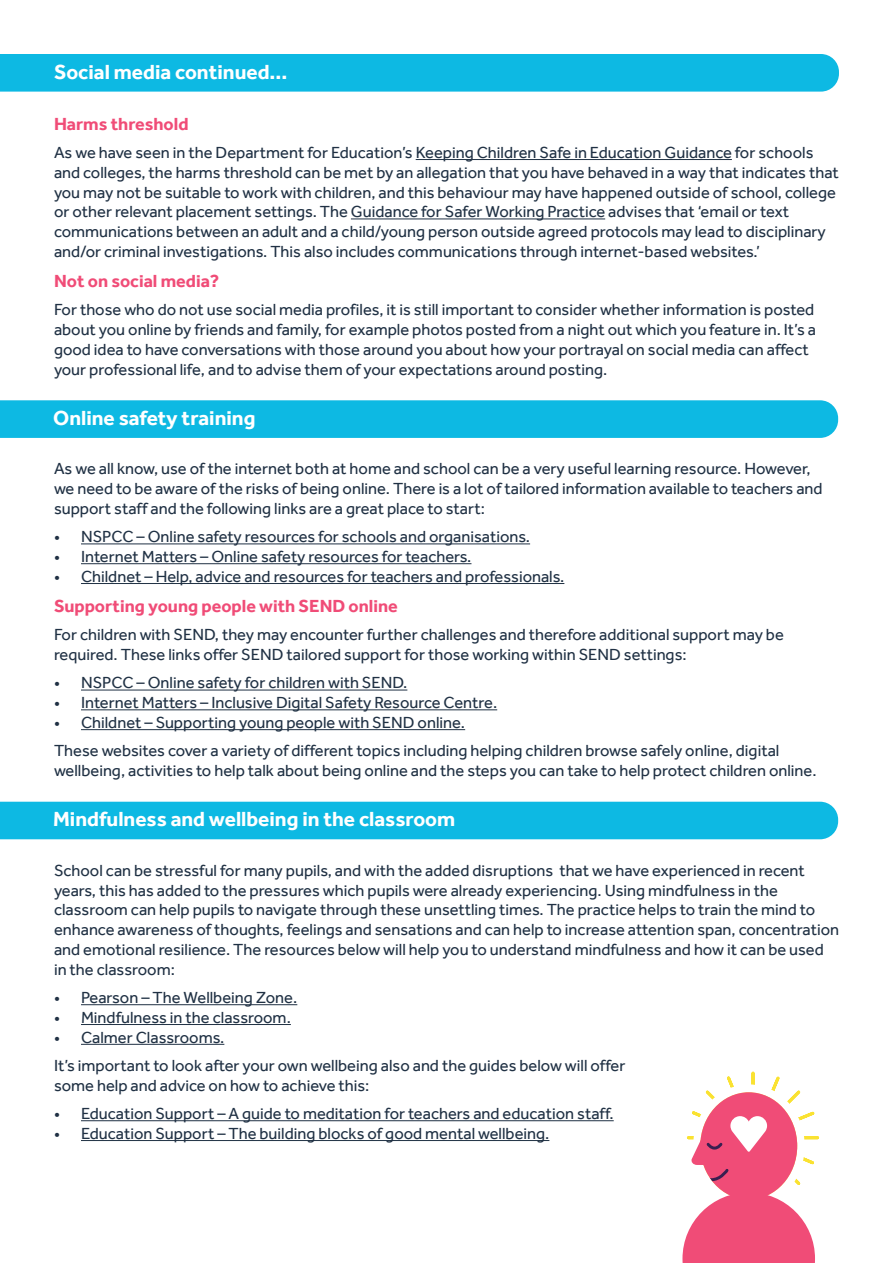
<style>
.page{position:relative;width:893px;height:1263px;background:#fff}
.page>*{position:absolute;margin:0;border:0;box-sizing:border-box;transform-origin:0 0}
.t1{font:700 21px "Effra";color:#fff}
.t2{font:700 18px "Effra";color:#f04c77}
.t3{font:16.5px/19.8px "Effra";color:#203144}
</style>
<div class="page">
<svg style="left:682px;top:1071px;width:138px;height:192px"></svg>
<hr style="left:416px;top:159px;width:316px;height:1px;background:#203144">
<hr style="left:351px;top:218px;width:254px;height:1px;background:#203144">
<div style="left:0;top:400px;width:838px;height:38px;background:#0db9e3"></div>
<hr style="left:81px;top:543px;width:449px;height:1px;background:#203144">
<hr style="left:81px;top:563px;width:390px;height:1px;background:#203144">
<hr style="left:81px;top:583px;width:483px;height:1px;background:#203144">
<hr style="left:81px;top:690px;width:326px;height:1px;background:#203144">
<hr style="left:81px;top:709px;width:416px;height:1px;background:#203144">
<hr style="left:81px;top:729px;width:384px;height:1px;background:#203144">
<div style="left:0;top:802px;width:838px;height:37px;background:#0db9e3"></div>
<hr style="left:81px;top:1004px;width:216px;height:1px;background:#203144">
<hr style="left:81px;top:1024px;width:210px;height:1px;background:#203144">
<hr style="left:81px;top:1044px;width:143px;height:1px;background:#203144">
<hr style="left:81px;top:1120px;width:533px;height:1px;background:#203144">
<hr style="left:81px;top:1140px;width:468px;height:1px;background:#203144">
<div style="left:0;top:54px;width:839px;height:38px;background:#0db9e3"></div>
<p class="t1" style="left:54px;top:59px;width:235px">Social media continued...</p>
<p class="t2" style="left:54px;top:113px;width:136px">Harms threshold</p>
<p class="t3" style="left:54px;top:142px;width:786px">As we have seen in the Department for Education’s Keeping Children Safe in Education Guidance for schools and colleges, the harms threshold can be met by an allegation that you have behaved in a way that indicates that you may not be suitable to work with children, and this behaviour may have happened outside of school, college or other relevant placement settings. The Guidance for Safer Working Practice advises that ‘email or text communications between an adult and a child/young person outside agreed protocols may lead to disciplinary and/or criminal investigations. This also includes communications through internet-based websites.’</p>
<p class="t2" style="left:54px;top:270px;width:167px">Not on social media?</p>
<p class="t3" style="left:54px;top:300px;width:763px">For those who do not use social media profiles, it is still important to consider whether information is posted about you online by friends and family, for example photos posted from a night out which you feature in. It’s a good idea to have conversations with those around you about how your portrayal on social media can affect your professional life, and to advise them of your expectations around posting.</p>
<p class="t1" style="left:53px;top:405px;width:204px">Online safety training</p>
<p class="t3" style="left:54px;top:459px;width:770px">As we all know, use of the internet both at home and school can be a very useful learning resource. However, we need to be aware of the risks of being online. There is a lot of tailored information available to teachers and support staff and the following links are a great place to start:</p>
<p class="t3" style="left:54px;top:527px;width:478px">• NSPCC – Online safety resources for schools and organisations.</p>
<p class="t3" style="left:54px;top:546px;width:419px">• Internet Matters – Online safety resources for teachers.</p>
<p class="t3" style="left:54px;top:566px;width:512px">• Childnet – Help, advice and resources for teachers and professionals.</p>
<p class="t2" style="left:54px;top:595px;width:345px">Supporting young people with SEND online</p>
<p class="t3" style="left:54px;top:625px;width:731px">For children with SEND, they may encounter further challenges and therefore additional support may be required. These links offer SEND tailored support for those working within SEND settings:</p>
<p class="t3" style="left:54px;top:673px;width:355px">• NSPCC – Online safety for children with SEND.</p>
<p class="t3" style="left:54px;top:693px;width:445px">• Internet Matters – Inclusive Digital Safety Resource Centre.</p>
<p class="t3" style="left:54px;top:712px;width:413px">• Childnet – Supporting young people with SEND online.</p>
<p class="t3" style="left:54px;top:741px;width:764px">These websites cover a variety of different topics including helping children browse safely online, digital wellbeing, activities to help talk about being online and the steps you can take to help protect children online.</p>
<p class="t1" style="left:53px;top:807px;width:404px">Mindfulness and wellbeing in the classroom</p>
<p class="t3" style="left:54px;top:860px;width:787px">School can be stressful for many pupils, and with the added disruptions that we have experienced in recent years, this has added to the pressures which pupils were already experiencing. Using mindfulness in the classroom can help pupils to navigate through these unsettling times. The practice helps to train the mind to enhance awareness of thoughts, feelings and sensations and can help to increase attention span, concentration and emotional resilience. The resources below will help you to understand mindfulness and how it can be used in the classroom:</p>
<p class="t3" style="left:54px;top:987px;width:245px">• Pearson – The Wellbeing Zone.</p>
<p class="t3" style="left:54px;top:1007px;width:238px">• Mindfulness in the classroom.</p>
<p class="t3" style="left:54px;top:1027px;width:172px">• Calmer Classrooms.</p>
<p class="t3" style="left:54px;top:1055px;width:573px">It’s important to look after your own wellbeing also and the guides below will offer</p>
<p class="t3" style="left:54px;top:1075px;width:317px">some help and advice on how to achieve this:</p>
<p class="t3" style="left:54px;top:1103px;width:561px">• Education Support – A guide to meditation for teachers and education staff.</p>
<p class="t3" style="left:54px;top:1123px;width:497px">• Education Support – The building blocks of good mental wellbeing.</p>
</div>
